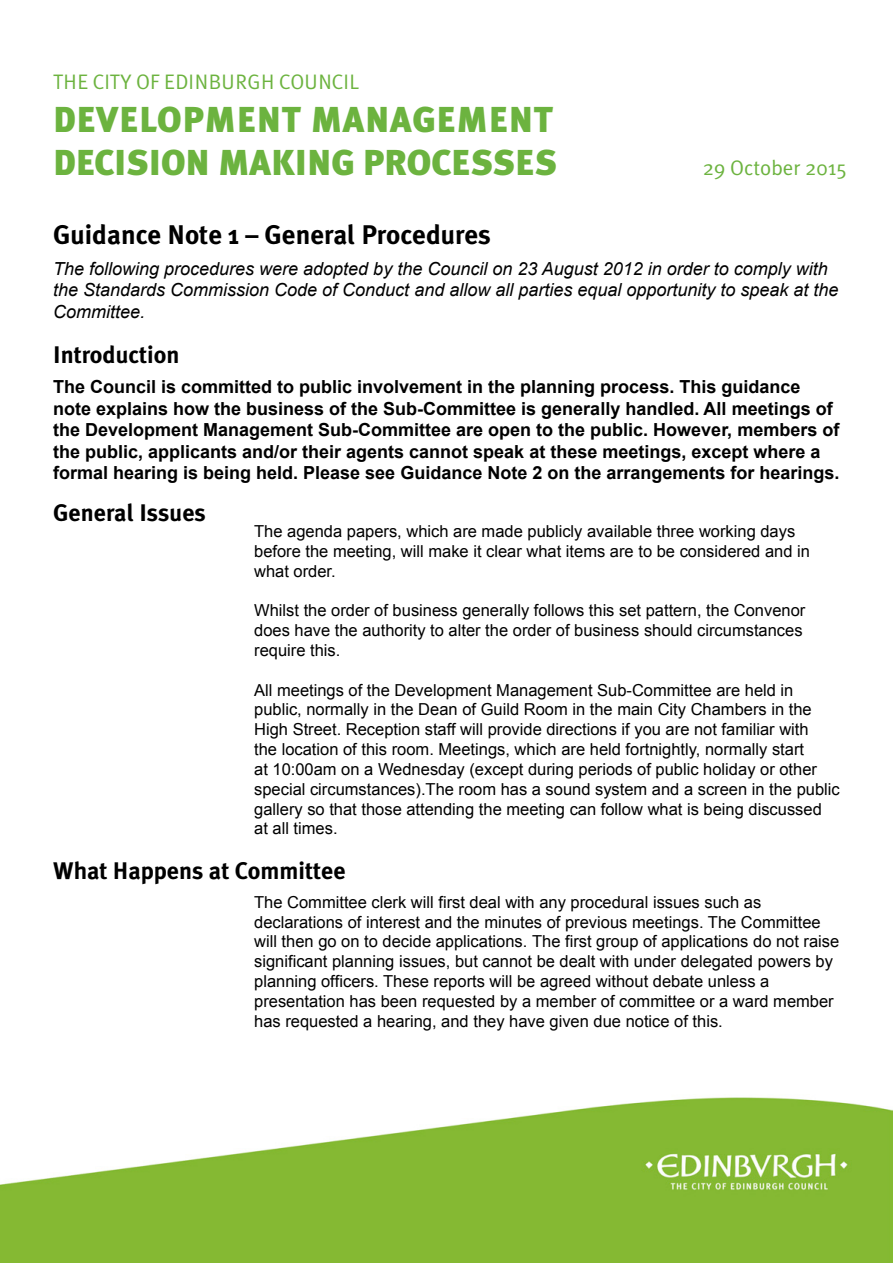
<style>
.page{position:relative;width:893px;height:1263px;background:#fff}
.page>*{position:absolute;margin:0;border:0;box-sizing:border-box;transform-origin:0 0}
.t1{font:900 36px/43.2px "Meta Plus";letter-spacing:.015em;color:#6cb33f}
.t2{font:700 27px "Meta Plus";color:#000}
.t3{font:700 24px "Meta Plus";color:#000}
.t4{font:21px "Meta Plus Normal";color:#6cb33f}
.t5{font:700 18px/21.6px "Arial";color:#000}
.t6{font:italic 18px/21.6px "Arial";color:#000}
.t7{font:16.5px/19.8px "Arial";color:#000}
.s1{font-style:inherit}
</style>
<div class="page">
<img style="left:0;top:1097px;width:893px;height:166px">
<p class="t4" style="left:53px;top:69px;width:307px">THE CITY OF EDINBURGH COUNCIL</p>
<h1 class="t1" style="left:53px;top:98px;width:505px">DEVELOPMENT MANAGEMENT<br>DECISION MAKING PROCESSES</h1>
<p class="t4" style="left:703px;top:156px;width:146px">29 October 2015</p>
<h2 class="t2" style="left:53px;top:219px;width:439px">Guidance Note 1 – General Procedures</h2>
<p class="t6" style="left:53px;top:258px;width:787px">The following procedures were adopted by the Council on 23 August 2012 in order to comply with the Standards Commission Code of Conduct and allow all parties equal opportunity to speak at the<br>Committee.</p>
<h3 class="t3" style="left:53px;top:341px;width:128px">Introduction</h3>
<p class="t5" style="left:53px;top:376px;width:788px">The Council is committed to public involvement in the planning process. This guidance note explains how the business of the Sub-Committee is generally handled. All meetings of the Development Management Sub-Committee are open to the public. However, members of the public, applicants and/or their agents cannot speak at these meetings, except where a formal hearing is being held. Please see Guidance Note 2 on the arrangements for hearings.</p>
<h3 class="t3" style="left:53px;top:499px;width:154px">General Issues</h3>
<p class="t7" style="left:254px;top:522px;width:557px">The agenda papers, which are made publicly available three working days before the meeting, will make it clear what items are to be considered and in what order.</p>
<p class="t7" style="left:254px;top:601px;width:553px">Whilst the order of business generally follows this set pattern, the Convenor does have the authority to alter the order of business should circumstances require this.</p>
<p class="t7" style="left:254px;top:680px;width:587px">All meetings of the Development Management Sub-Committee are held in public, normally in the Dean of Guild Room in the main City Chambers in the High Street. Reception staff will provide directions if you are not familiar with<br>the location of this room. Meetings, which are held fortnightly, normally start<br>at 10:00am on a Wednesday (except during periods of public holiday or other special circumstances).The room has a sound system and a screen in the public gallery so that those attending the meeting can follow what is being discussed<br>at all times.</p>
<h3 class="t3" style="left:53px;top:857px;width:294px">What Happens at Committee</h3>
<p class="t7" style="left:254px;top:892px;width:587px">The Committee clerk will first deal with any procedural issues such as declarations of interest <span class="s1">and the minutes of previous meetings</span>. The Committee will then go on to decide applications. The first group of applications do not raise significant planning issues, but cannot be dealt with under delegated powers by planning officers. These reports will be agreed without debate unless a presentation has been requested by a member of committee or a ward member has requested a hearing, and they have given due notice of this.</p>
</div>
